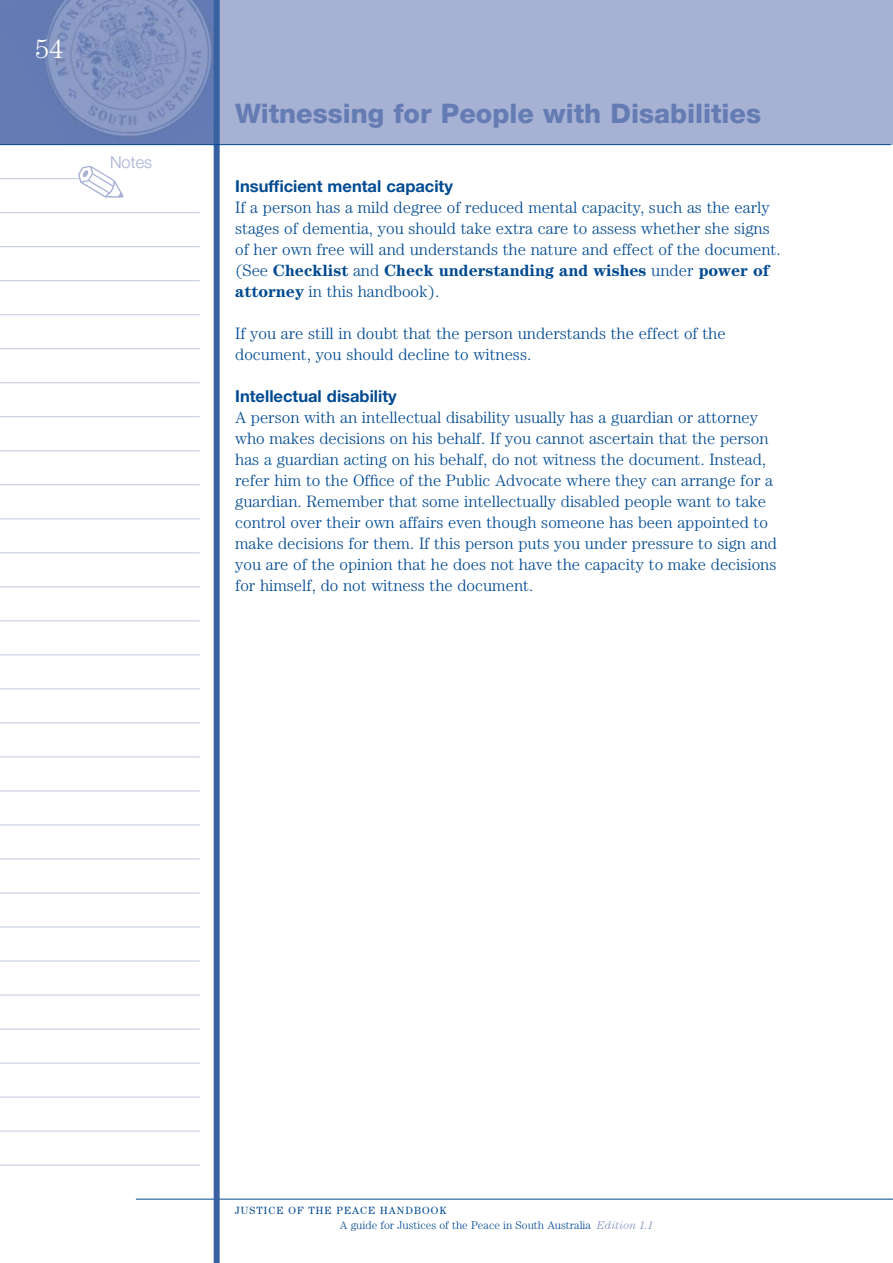
<style>
.page{position:relative;width:893px;height:1263px;background:#fff}
.page>*{position:absolute;margin:0;border:0;box-sizing:border-box;transform-origin:0 0}
.t1{font:800 27px "Helvetica Neue";color:#647cb3}
.t2{font:300 27px "Century";color:#fff}
.t3{font:300 16.5px/21px "Century";color:#004a91}
.t4{font:700 16.5px "Helvetica Neue";color:#004a91}
.t5{font:300 16.5px "Helvetica Neue";color:#a6b1d4}
.t6{font:300 11.25px "Century";color:#004a91}
.t7{font:10.5px "Century";letter-spacing:.1em;color:#004a91}
.s1{font-weight:700}
.s2{font-style:italic;color:#788bbd}
</style>
<div class="page">
<div style="left:217px;top:0;width:676px;height:145px;background:#a6b1d4"></div>
<img style="left:0;top:0;width:214px;height:144px">
<hr style="left:136px;top:1199px;width:757px;height:1px;background:#004a91">
<div style="left:214px;top:0;width:6px;height:1263px;background:#3761a0"></div>
<hr style="left:0;top:144px;width:891px;height:1px;background:#004a91">
<hr style="left:0;top:178px;width:80px;height:1px;background:#bfc7e0">
<hr style="left:0;top:212px;width:200px;height:1px;background:#bfc7e0">
<hr style="left:0;top:246px;width:200px;height:1px;background:#bfc7e0">
<hr style="left:0;top:280px;width:200px;height:1px;background:#bfc7e0">
<hr style="left:0;top:314px;width:200px;height:1px;background:#bfc7e0">
<hr style="left:0;top:348px;width:200px;height:1px;background:#bfc7e0">
<hr style="left:0;top:383px;width:200px;height:1px;background:#bfc7e0">
<hr style="left:0;top:417px;width:200px;height:1px;background:#bfc7e0">
<hr style="left:0;top:451px;width:200px;height:1px;background:#bfc7e0">
<hr style="left:0;top:485px;width:200px;height:1px;background:#bfc7e0">
<hr style="left:0;top:519px;width:200px;height:1px;background:#bfc7e0">
<hr style="left:0;top:553px;width:200px;height:1px;background:#bfc7e0">
<hr style="left:0;top:587px;width:200px;height:1px;background:#bfc7e0">
<hr style="left:0;top:621px;width:200px;height:1px;background:#bfc7e0">
<hr style="left:0;top:655px;width:200px;height:1px;background:#bfc7e0">
<hr style="left:0;top:689px;width:200px;height:1px;background:#bfc7e0">
<hr style="left:0;top:723px;width:200px;height:1px;background:#bfc7e0">
<hr style="left:0;top:757px;width:200px;height:1px;background:#bfc7e0">
<hr style="left:0;top:791px;width:200px;height:1px;background:#bfc7e0">
<hr style="left:0;top:825px;width:200px;height:1px;background:#bfc7e0">
<hr style="left:0;top:859px;width:200px;height:1px;background:#bfc7e0">
<hr style="left:0;top:893px;width:200px;height:1px;background:#bfc7e0">
<hr style="left:0;top:927px;width:200px;height:1px;background:#bfc7e0">
<hr style="left:0;top:961px;width:200px;height:1px;background:#bfc7e0">
<hr style="left:0;top:995px;width:200px;height:1px;background:#bfc7e0">
<hr style="left:0;top:1029px;width:200px;height:1px;background:#bfc7e0">
<hr style="left:0;top:1063px;width:200px;height:1px;background:#bfc7e0">
<hr style="left:0;top:1097px;width:200px;height:1px;background:#bfc7e0">
<hr style="left:0;top:1131px;width:200px;height:1px;background:#bfc7e0">
<hr style="left:0;top:1165px;width:200px;height:1px;background:#bfc7e0">
<h1 class="t2" style="left:35px;top:40px;width:30px">54</h1>
<p class="t5" style="left:110px;top:156px;width:44px">Notes</p>
<h1 class="t1" style="left:235px;top:104px;width:527px">Witnessing for People with Disabilities</h1>
<p class="t4" style="left:235px;top:180px;width:219px">Insufficient mental capacity</p>
<p class="t3" style="left:235px;top:198px;width:547px">If a person has a mild degree of reduced mental capacity, such as the early stages of dementia, you should take extra care to assess whether she signs of her own free will and understands the nature and effect of the document. (See <span class="s1">Checklist</span> and <span class="s1">Check understanding and wishes</span> under <span class="s1">power of attorney</span> in this handbook).</p>
<p class="t3" style="left:235px;top:324px;width:492px">If you are still in doubt that the person understands the effect of the document, you should decline to witness.</p>
<p class="t4" style="left:235px;top:390px;width:163px">Intellectual disability</p>
<p class="t3" style="left:235px;top:408px;width:543px">A person with an intellectual disability usually has a guardian or attorney who makes decisions on his behalf. If you cannot ascertain that the person has a guardian acting on his behalf, do not witness the document. Instead, refer him to the Office of the Public Advocate where they can arrange for a guardian. Remember that some intellectually disabled people want to take control over their own affairs even though someone has been appointed to make decisions for them. If this person puts you under pressure to sign and you are of the opinion that he does not have the capacity to make decisions for himself, do not witness the document.</p>
<p class="t7" style="left:235px;top:1207px;width:213px">JUSTICE OF THE PEACE HANDBOOK</p>
<p class="t6" style="left:340px;top:1221px;width:315px">A guide for Justices of the Peace in South Australia <span class="s2">Edition 1.1</span></p>
</div>
